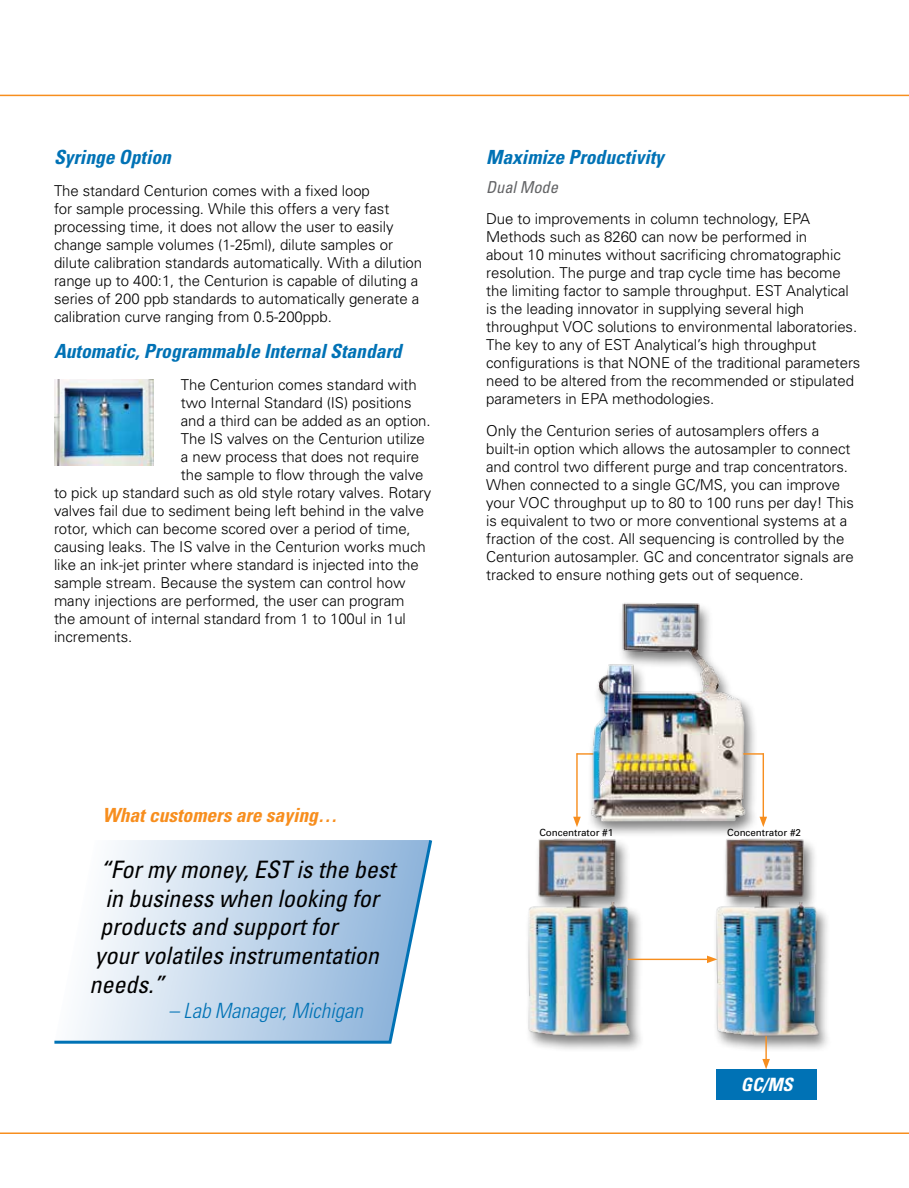
<style>
.page{position:relative;width:909px;height:1188px;background:#fff}
.page>*{position:absolute;margin:0;border:0;box-sizing:border-box;transform-origin:0 0}
.t1{font:italic condensed 24px "Univers";color:#000}
.t2{font:italic 300 condensed 21px "Univers";color:#0072b5}
.t3{font:italic 700 condensed 19.5px "Univers";color:#0072b5}
.t4{font:italic 700 condensed 19.5px "Univers";color:#f78e1e}
.t5{font:italic 700 condensed 18.3px "Univers";color:#fff}
.t6{font:italic condensed 16.5px "Univers";letter-spacing:-.005em;color:#636466}
.t7{font:300 15px/18px "Univers";letter-spacing:-.005em;color:#000}
.t8{font:9.9px "Univers";letter-spacing:-.005em;color:#000}
</style>
<div class="page">
<svg style="left:0;top:94px;width:909px;height:3px;background:#fac68e"></svg>
<svg style="left:0;top:1132px;width:909px;height:2px;background:#f8aa56"></svg>
<img style="left:54px;top:380px;width:100px;height:86px">
<svg style="left:578px;top:753px;width:9px;height:2px"></svg>
<img style="left:590px;top:603px;width:165px;height:231px">
<img style="left:528px;top:830px;width:119px;height:220px">
<img style="left:702px;top:830px;width:126px;height:220px">
<hr style="left:763px;top:753px;width:1px;height:66px;background:#f78e1e">
<svg style="left:760px;top:817px;width:7px;height:10px"></svg>
<hr style="left:765px;top:1036px;width:2px;height:25px;background:#f78e1e">
<svg style="left:762px;top:1059px;width:8px;height:10px"></svg>
<hr style="left:576px;top:753px;width:2px;height:66px;background:#f78e1e">
<svg style="left:573px;top:817px;width:8px;height:10px"></svg>
<hr style="left:628px;top:959px;width:81px;height:1px;background:#f78e1e">
<svg style="left:707px;top:956px;width:10px;height:7px"></svg>
<hr style="left:743px;top:753px;width:21px;height:2px;background:#f78e1e">
<div style="left:716px;top:1069px;width:101px;height:31px;background:#0072b5"></div>
<svg style="left:54px;top:840px;width:379px;height:204px"></svg>
<h3 class="t3" style="left:54px;top:145px;width:118px">Syringe Option</h3>
<p class="t7" style="left:54px;top:181px;width:370px">The standard Centurion comes with a fixed loop<br>for sample processing. While this offers a very fast processing time, it does not allow the user to easily change sample volumes (1-25ml), dilute samples or dilute calibration standards automatically. With a dilution range up to 400:1, the Centurion is capable of diluting a series of 200 ppb standards to automatically generate a calibration curve ranging from 0.5-200ppb.</p>
<h3 class="t3" style="left:54px;top:340px;width:349px">Automatic, Programmable Internal Standard</h3>
<p class="t7" style="left:181px;top:375px;width:238px">The Centurion comes standard with</p>
<p class="t7" style="left:181px;top:393px;width:232px">two Internal Standard (IS) positions</p>
<p class="t7" style="left:181px;top:411px;width:251px">and a third can be added as an option.</p>
<p class="t7" style="left:181px;top:429px;width:245px">The IS valves on the Centurion utilize</p>
<p class="t7" style="left:181px;top:447px;width:240px">a new process that does not require</p>
<p class="t7" style="left:181px;top:465px;width:244px">the sample to flow through the valve</p>
<p class="t7" style="left:54px;top:483px;width:379px">to pick up standard such as old style rotary valves. Rotary</p>
<p class="t7" style="left:54px;top:501px;width:372px">valves fail due to sediment being left behind in the valve</p>
<p class="t7" style="left:54px;top:519px;width:358px">rotor, which can become scored over a period of time,</p>
<p class="t7" style="left:54px;top:537px;width:373px">causing leaks. The IS valve in the Centurion works much</p>
<p class="t7" style="left:54px;top:555px;width:366px">like an ink-jet printer where standard is injected into the</p>
<p class="t7" style="left:54px;top:573px;width:353px">sample stream. Because the system can control how</p>
<p class="t7" style="left:54px;top:591px;width:352px">many injections are performed, the user can program</p>
<p class="t7" style="left:54px;top:609px;width:353px">the amount of internal standard from 1 to 100ul in 1ul</p>
<p class="t7" style="left:54px;top:627px;width:80px">increments.</p>
<h3 class="t3" style="left:486px;top:145px;width:179px">Maximize Productivity</h3>
<p class="t6" style="left:486px;top:176px;width:73px">Dual Mode</p>
<p class="t7" style="left:486px;top:210px;width:376px">Due to improvements in column technology, EPA Methods such as 8260 can now be performed in<br>about 10 minutes without sacrificing chromatographic resolution. The purge and trap cycle time has become the limiting factor to sample throughput. EST Analytical is the leading innovator in supplying several high throughput VOC solutions to environmental laboratories.<br>The key to any of EST Analytical’s high throughput configurations is that NONE of the traditional parameters need to be altered from the recommended or stipulated parameters in EPA methodologies.</p>
<p class="t7" style="left:486px;top:421px;width:369px">Only the Centurion series of autosamplers offers a built-in option which allows the autosampler to connect and control two different purge and trap concentrators.<br>When connected to a single GC/MS, you can improve your VOC throughput up to 80 to 100 runs per day! This is equivalent to two or more conventional systems at a fraction of the cost. All sequencing is controlled by the Centurion autosampler. GC and concentrator signals are tracked to ensure nothing gets out of sequence.</p>
<h3 class="t4" style="left:102px;top:803px;width:237px">What customers are saying…</h3>
<h1 class="t1" style="left:100px;top:854px;width:297px">“For my money, EST is the best</h1>
<h1 class="t1" style="left:105px;top:883px;width:275px">in business when looking for</h1>
<h1 class="t1" style="left:100px;top:912px;width:239px">products and support for</h1>
<h1 class="t1" style="left:95px;top:940px;width:285px">your volatiles instrumentation</h1>
<h1 class="t1" style="left:89px;top:969px;width:76px">needs.”</h1>
<h2 class="t2" style="left:168px;top:998px;width:196px">– Lab Manager, Michigan</h2>
<p class="t8" style="left:539px;top:827px;width:75px">Concentrator #1</p>
<p class="t8" style="left:727px;top:827px;width:75px">Concentrator #2</p>
<p class="t5" style="left:741px;top:1073px;width:53px">GC/MS</p>
</div>
